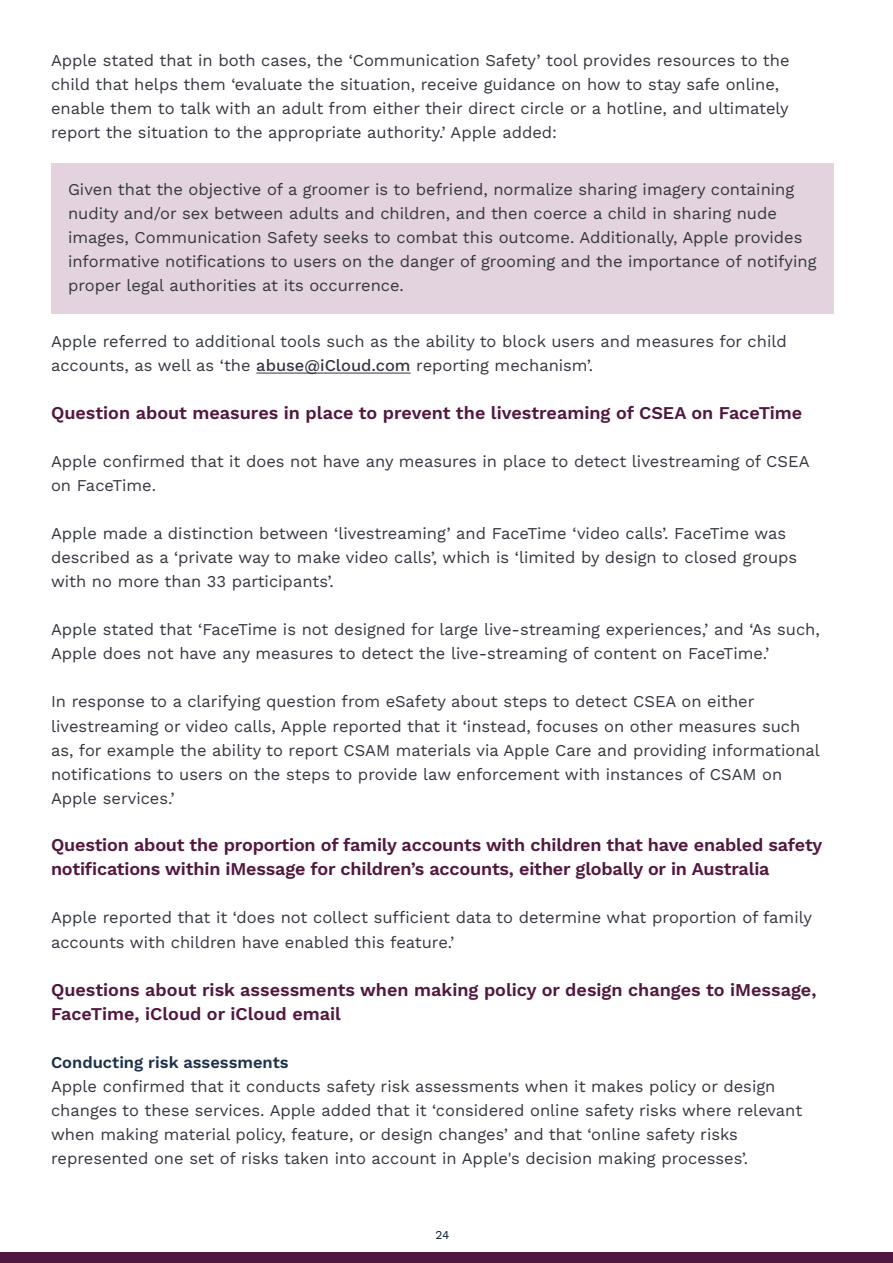
<style>
.page{position:relative;width:893px;height:1263px;background:#fff}
.page>*{position:absolute;margin:0;border:0;box-sizing:border-box;transform-origin:0 0}
.t1{font:600 18px/24px "Work Sans";letter-spacing:-.005em;color:#52173e}
.t2{font:16.5px/24px "Work Sans";color:#343740}
.t3{font:600 16.5px "Work Sans";color:#1b324b}
.t4{font:12px "Work Sans";color:#081a2e}
.s1{font-weight:500}
</style>
<div class="page">
<div style="left:0;top:1252px;width:893px;height:11px;background:#52173e"></div>
<div style="left:51px;top:163px;width:782px;height:151px;background:#e3d3de"></div>
<hr style="left:256px;top:373px;width:155px;height:1px;background:#343740">
<p class="t2" style="left:51px;top:48px;width:740px">Apple stated that in both cases, the ‘Communication Safety’ tool provides resources to the child that helps them ‘evaluate the situation, receive guidance on how to stay safe online, enable them to talk with an adult from either their direct circle or a hotline, and ultimately report the situation to the appropriate authority.’ Apple added:</p>
<p class="t2" style="left:68px;top:177px;width:750px">Given that the objective of a groomer is to befriend, normalize sharing imagery containing nudity and/or sex between adults and children, and then coerce a child in sharing nude images, Communication Safety seeks to combat this outcome. Additionally, Apple provides informative notifications to users on the danger of grooming and the importance of notifying proper legal authorities at its occurrence.</p>
<p class="t2" style="left:51px;top:329px;width:737px">Apple referred to additional tools such as the ability to block users and measures for child accounts, as well as ‘the <span class="s1">abuse@iCloud.com</span> reporting mechanism’.</p>
<p class="t1" style="left:51px;top:401px;width:753px">Question about measures in place to prevent the livestreaming of CSEA on FaceTime</p>
<p class="t2" style="left:51px;top:449px;width:760px">Apple confirmed that it does not have any measures in place to detect livestreaming of CSEA on FaceTime.</p>
<p class="t2" style="left:51px;top:521px;width:748px">Apple made a distinction between ‘livestreaming’ and FaceTime ‘video calls’. FaceTime was described as a ‘private way to make video calls’, which is ‘limited by design to closed groups with no more than 33 participants’.</p>
<p class="t2" style="left:51px;top:617px;width:770px">Apple stated that ‘FaceTime is not designed for large live-streaming experiences,’ and ‘As such,<br>Apple does not have any measures to detect the live-streaming of content on FaceTime.’</p>
<p class="t2" style="left:51px;top:689px;width:770px">In response to a clarifying question from eSafety about steps to detect CSEA on either livestreaming or video calls, Apple reported that it ‘instead, focuses on other measures such as, for example the ability to report CSAM materials via Apple Care and providing informational notifications to users on the steps to provide law enforcement with instances of CSAM on Apple services.’</p>
<p class="t1" style="left:51px;top:833px;width:773px">Question about the proportion of family accounts with children that have enabled safety notifications within iMessage for children’s accounts, either globally or in Australia</p>
<p class="t2" style="left:51px;top:905px;width:762px">Apple reported that it ‘does not collect sufficient data to determine what proportion of family accounts with children have enabled this feature.’</p>
<p class="t1" style="left:51px;top:977px;width:767px">Questions about risk assessments when making policy or design changes to iMessage,<br>FaceTime, iCloud or iCloud email</p>
<p class="t3" style="left:51px;top:1049px;width:239px">Conducting risk assessments</p>
<p class="t2" style="left:51px;top:1073px;width:753px">Apple confirmed that it conducts safety risk assessments when it makes policy or design changes to these services. Apple added that it ‘considered online safety risks where relevant when making material policy, feature, or design changes’ and that ‘online safety risks represented one set of risks taken into account in Apple's decision making processes’.</p>
<p class="t4" style="left:435px;top:1225px;width:15px">24</p>
</div>
